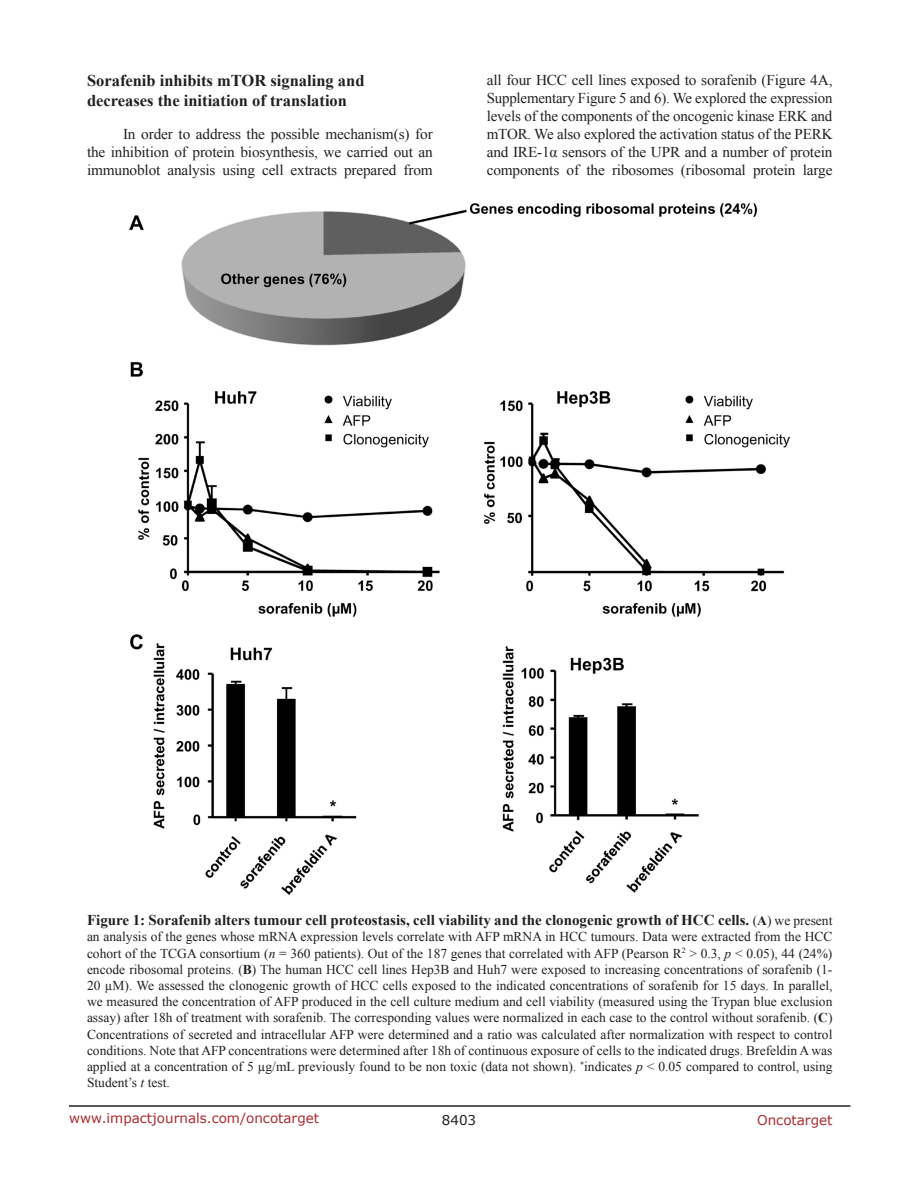
<style>
.page{position:relative;width:918px;height:1188px;background:#fff}
.page>*{position:absolute;margin:0;border:0;box-sizing:border-box;transform-origin:0 0}
.SubHeading_middle{font:700 16.5px/19.8px "Times New Roman";color:#231f20}
.BodyText{font:15px/18px "Times New Roman";letter-spacing:-.01em;color:#231f20;text-align:justify}
.FigureText{font:700 15px "Times New Roman";color:#231f20}
.FigureText-2{font:13.5px/16.2px "Times New Roman";color:#231f20;text-align:justify}
.t1{font:13.5px "Verdana";color:#ac2b31}
.t2{font:13.5px "Verdana";color:#231f20}
.s1{font-weight:400;font-size:13.5px}
.s2{font-size:13.5px}
.s3{font-style:italic}
.s4{font-weight:700}
</style>
<div class="page">
<hr style="left:69px;top:1105px;width:781px;height:2px;background:#231f20">
<img style="left:129px;top:203px;width:660px;height:692px">
<p class="SubHeading_middle" style="left:87px;top:70px;width:279px">Sorafenib inhibits mTOR signaling and decreases the initiation of translation</p>
<p class="BodyText" style="left:87px;top:125px;width:347px;text-indent:36px">In order to address the possible mechanism(s) for the inhibition of protein biosynthesis, we carried out an immunoblot analysis using cell extracts prepared from</p>
<p class="BodyText" style="left:487px;top:71px;width:347px">all four HCC cell lines exposed to sorafenib (Figure 4A, Supplementary Figure 5 and 6). We explored the expression levels of the components of the oncogenic kinase ERK and mTOR. We also explored the activation status of the PERK and IRE-1α sensors of the UPR and a number of protein components of the ribosomes (ribosomal protein large</p>
<p class="FigureText" style="left:87px;top:910px;width:747px">Figure 1: Sorafenib alters tumour cell proteostasis, cell viability and the clonogenic growth of HCC cells. <span class="s1">(</span><span class="s2">A</span><span class="s1">) we present</span></p>
<p class="FigureText-2" style="left:87px;top:929px;width:747px">an analysis of the genes whose mRNA expression levels correlate with AFP mRNA in HCC tumours. Data were extracted from the HCC cohort of the TCGA consortium (<span class="s3">n</span> = 360 patients). Out of the 187 genes that correlated with AFP (Pearson R<sup>2</sup> &gt; 0.3, <span class="s3">p</span> &lt; 0.05), 44 (24%) encode ribosomal proteins. (<span class="s4">B</span>) The human HCC cell lines Hep3B and Huh7 were exposed to increasing concentrations of sorafenib (1- 20 µM). We assessed the clonogenic growth of HCC cells exposed to the indicated concentrations of sorafenib for 15 days. In parallel, we measured the concentration of AFP produced in the cell culture medium and cell viability (measured using the Trypan blue exclusion assay) after 18h of treatment with sorafenib. The corresponding values were normalized in each case to the control without sorafenib. (<span class="s4">C</span>)<br>Concentrations of secreted and intracellular AFP were determined and a ratio was calculated after normalization with respect to control conditions. Note that AFP concentrations were determined after 18h of continuous exposure of cells to the indicated drugs. Brefeldin A was applied at a concentration of 5 µg/mL previously found to be non toxic (data not shown). <sup>*</sup>indicates <span class="s3">p</span> &lt; 0.05 compared to control, using Student’s <span class="s3">t</span> test.</p>
<p class="t1" style="left:69px;top:1109px;width:252px">www.impactjournals.com/oncotarget</p>
<p class="t2" style="left:442px;top:1111px;width:36px">8403</p>
<p class="t1" style="left:757px;top:1111px;width:77px">Oncotarget</p>
</div>
